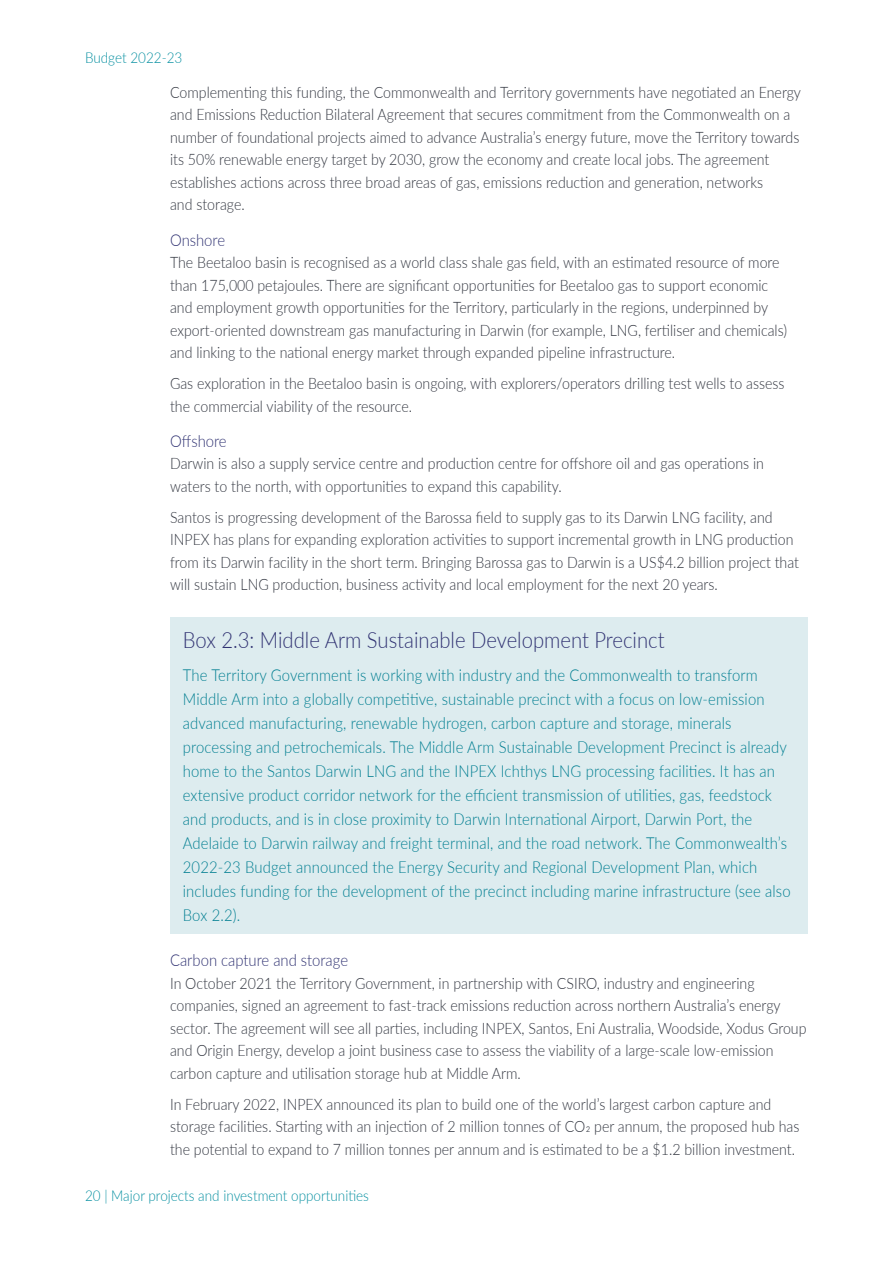
<style>
.page{position:relative;width:893px;height:1263px;background:#fff}
.page>*{position:absolute;margin:0;border:0;box-sizing:border-box;transform-origin:0 0}
.BP_Box_heading{font:300 22.5px "Lato";color:#313373;scale:.9 1}
.BP_Box_text{font:300 16.5px/24px "Lato";letter-spacing:.01em;color:#007e91;scale:.9 1}
.BP_Heading_4{font:300 16.5px "Lato";color:#313373;scale:.9 1}
.BP_Body_text{font:300 15.75px/22.5px "Lato";color:#323640;scale:.9 1}
.t1{font:300 15px "Lato";color:#0790a1;scale:.9 1}
</style>
<div class="page">
<div style="left:170px;top:617px;width:638px;height:316px;background:#ddecef"></div>
<p class="t1" style="left:85px;top:47px;width:110px">Budget 2022-23</p>
<p class="BP_Body_text" style="left:170px;top:80px;width:703px">Complementing this funding, the Commonwealth and Territory governments have negotiated an Energy and Emissions Reduction Bilateral Agreement that secures commitment from the Commonwealth on a number of foundational projects aimed to advance Australia’s energy future, move the Territory towards its 50% renewable energy target by 2030, grow the economy and create local jobs. The agreement establishes actions across three broad areas of gas, emissions reduction and generation, networks<br>and storage.</p>
<p class="BP_Heading_4" style="left:170px;top:228px;width:63px">Onshore</p>
<p class="BP_Body_text" style="left:170px;top:250px;width:687px">The Beetaloo basin is recognised as a world class shale gas field, with an estimated resource of more than 175,000 petajoules. There are significant opportunities for Beetaloo gas to support economic and employment growth opportunities for the Territory, particularly in the regions, underpinned by export‑oriented downstream gas manufacturing in Darwin (for example, LNG, fertiliser and chemicals) and linking to the national energy market through expanded pipeline infrastructure.</p>
<p class="BP_Body_text" style="left:170px;top:371px;width:684px">Gas exploration in the Beetaloo basin is ongoing, with explorers/operators drilling test wells to assess the commercial viability of the resource.</p>
<p class="BP_Heading_4" style="left:170px;top:429px;width:64px">Offshore</p>
<p class="BP_Body_text" style="left:170px;top:452px;width:661px">Darwin is also a supply service centre and production centre for offshore oil and gas operations in waters to the north, with opportunities to expand this capability.</p>
<p class="BP_Body_text" style="left:170px;top:505px;width:700px">Santos is progressing development of the Barossa field to supply gas to its Darwin LNG facility, and INPEX has plans for expanding exploration activities to support incremental growth in LNG production from its Darwin facility in the short term. Bringing Barossa gas to Darwin is a US$4.2 billion project that will sustain LNG production, business activity and local employment for the next 20 years.</p>
<p class="BP_Box_heading" style="left:183px;top:624px;width:537px">Box 2.3: Middle Arm Sustainable Development Precinct</p>
<p class="BP_Box_text" style="left:183px;top:662px;width:677px">The Territory Government is working with industry and the Commonwealth to transform Middle Arm into a globally competitive, sustainable precinct with a focus on low-emission advanced manufacturing, renewable hydrogen, carbon capture and storage, minerals processing and petrochemicals. The Middle Arm Sustainable Development Precinct is already home to the Santos Darwin LNG and the INPEX Ichthys LNG processing facilities. It has an extensive product corridor network for the efficient transmission of utilities, gas, feedstock and products, and is in close proximity to Darwin International Airport, Darwin Port, the Adelaide to Darwin railway and freight terminal, and the road network. The Commonwealth’s 2022-23 Budget announced the Energy Security and Regional Development Plan, which includes funding for the development of the precinct including marine infrastructure (see also Box 2.2).</p>
<p class="BP_Heading_4" style="left:170px;top:949px;width:199px">Carbon capture and storage</p>
<p class="BP_Body_text" style="left:170px;top:971px;width:709px">In October 2021 the Territory Government, in partnership with CSIRO, industry and engineering companies, signed an agreement to fast-track emissions reduction across northern Australia’s energy sector. The agreement will see all parties, including INPEX, Santos, Eni Australia, Woodside, Xodus Group and Origin Energy, develop a joint business case to assess the viability of a large-scale low-emission carbon capture and utilisation storage hub at Middle Arm.</p>
<p class="BP_Body_text" style="left:170px;top:1092px;width:701px">In February 2022, INPEX announced its plan to build one of the world’s largest carbon capture and storage facilities. Starting with an injection of 2 million tonnes of CO2 per annum, the proposed hub has the potential to expand to 7 million tonnes per annum and is estimated to be a $1.2 billion investment.</p>
<p class="t1" style="left:85px;top:1185px;width:317px">20 | Major projects and investment opportunities</p>
</div>
